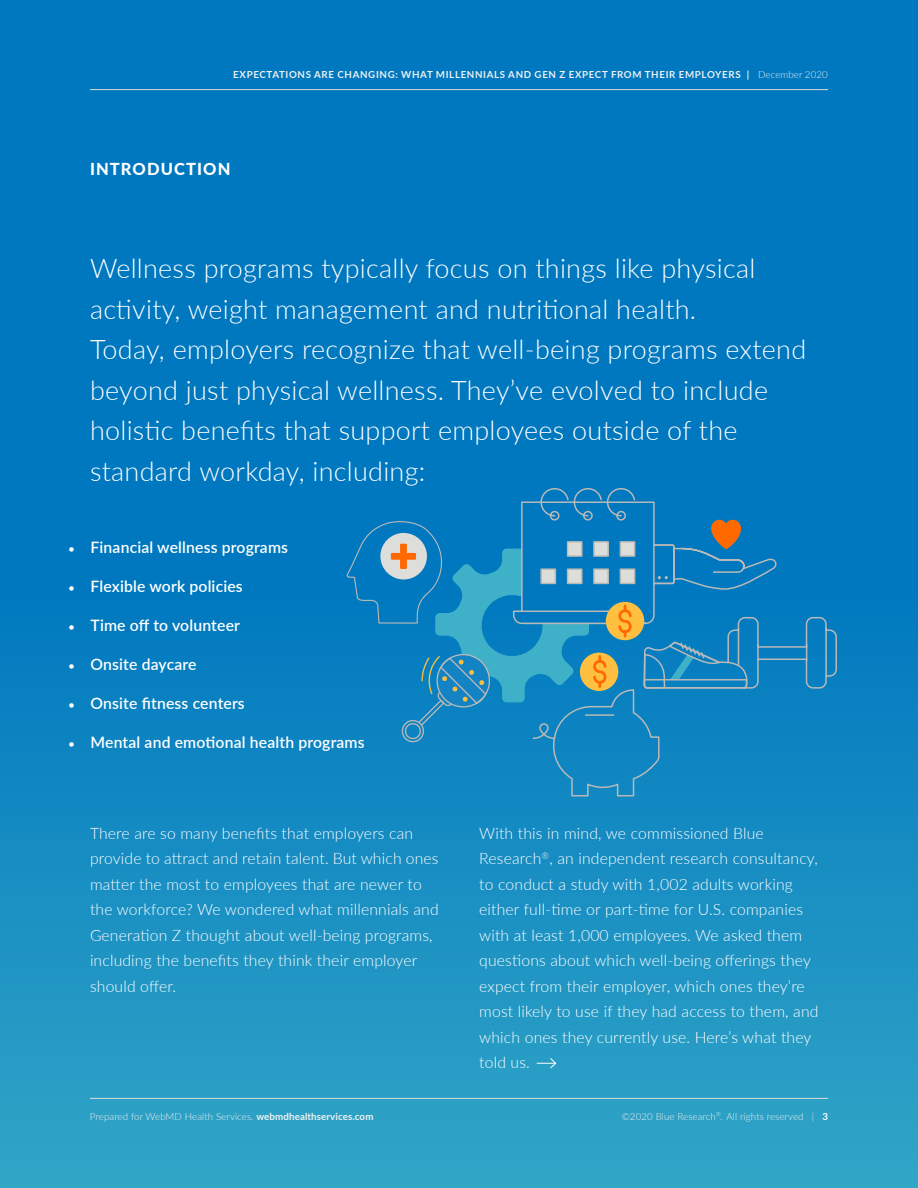
<style>
.page{position:relative;width:918px;height:1188px;background:#fff}
.page>*{position:absolute;margin:0;border:0;box-sizing:border-box;transform-origin:0 0}
.t1{font:300 27px/40.5px "Lato";letter-spacing:.01em;color:#fff}
.t2{font:800 16.5px "Lato";letter-spacing:.065em;color:#fff}
.t3{font:300 15.75px/25.5px "Lato";letter-spacing:.01em;color:#fff}
.t4{font:600 15.75px "Lato";letter-spacing:.01em;color:#fff}
.t5{font:300 9.75px "Lato";letter-spacing:.01em;color:#f1f1f0}
.t6{font:700 9.75px "Lato";letter-spacing:.065em;color:#f1f1f0}
.s1{font-weight:300}
.s2{font-weight:400;font-size:12px}
.s3{font-weight:700}
.s4{color:#ebebe9}
.s5{font-weight:700;color:#fff}
</style>
<div class="page">
<div style="left:0;top:0;width:918px;height:1188px;background:linear-gradient(to bottom,#006dbd,#269bc4)"></div>
<hr style="left:90px;top:1098px;width:738px;height:1px;background:#ddddda">
<hr style="left:90px;top:89px;width:738px;height:1px;background:#ddddda">
<svg style="left:537px;top:1057px;width:20px;height:12px"></svg>
<svg style="left:643px;top:406px;width:195px;height:526px;background:#037bbf"></svg>
<svg style="left:347px;top:487px;width:481px;height:441px;background:#1887be"></svg>
<p class="t6" style="left:233px;top:68px;width:596px">EXPECTATIONS ARE CHANGING: WHAT MILLENNIALS AND GEN Z EXPECT FROM THEIR EMPLOYERS | <span class="s1">December 2020</span></p>
<p class="t2" style="left:90px;top:157px;width:142px">INTRODUCTION</p>
<p class="t1" style="left:90px;top:247px;width:718px">Wellness programs typically focus on things like physical activity, weight management and nutritional health.<br>Today, employers recognize that well-being programs extend beyond just physical wellness. They’ve evolved to include holistic benefits that support employees outside of the standard workday, including:</p>
<p class="t4" style="left:68px;top:536px;width:222px"><span class="s2">•</span> Financial wellness programs</p>
<p class="t4" style="left:68px;top:575px;width:176px"><span class="s2">•</span> Flexible work policies</p>
<p class="t4" style="left:68px;top:614px;width:173px"><span class="s2">•</span> Time off to volunteer</p>
<p class="t4" style="left:68px;top:653px;width:130px"><span class="s2">•</span> Onsite daycare</p>
<p class="t4" style="left:68px;top:692px;width:178px"><span class="s2">•</span> Onsite fitness centers</p>
<p class="t4" style="left:68px;top:731px;width:298px"><span class="s2">•</span> Mental and emotional health programs</p>
<p class="t3" style="left:90px;top:820px;width:350px">There are so many benefits that employers can provide to attract and retain talent. But which ones matter the most to employees that are newer to the workforce? We wondered what millennials and Generation Z thought about well-being programs, including the benefits they think their employer should offer.</p>
<p class="t3" style="left:479px;top:820px;width:341px">With this in mind, we commissioned Blue Research<sup>®</sup>, an independent research consultancy, to conduct a study with 1,002 adults working either full-time or part-time for U.S. companies with at least 1,000 employees. We asked them questions about which well-being offerings they expect from their employer, which ones they’re most likely to use if they had access to them, and which ones they currently use. Here’s what they told us.</p>
<p class="t5" style="left:90px;top:1109px;width:285px">Prepared for WebMD Health Services. <span class="s3">webmdhealthservices.com</span></p>
<p class="t5" style="left:622px;top:1109px;width:208px">©2020 Blue Research<sup>®</sup>. All rights reserved <span class="s4">|</span> <span class="s5">3</span></p>
</div>
